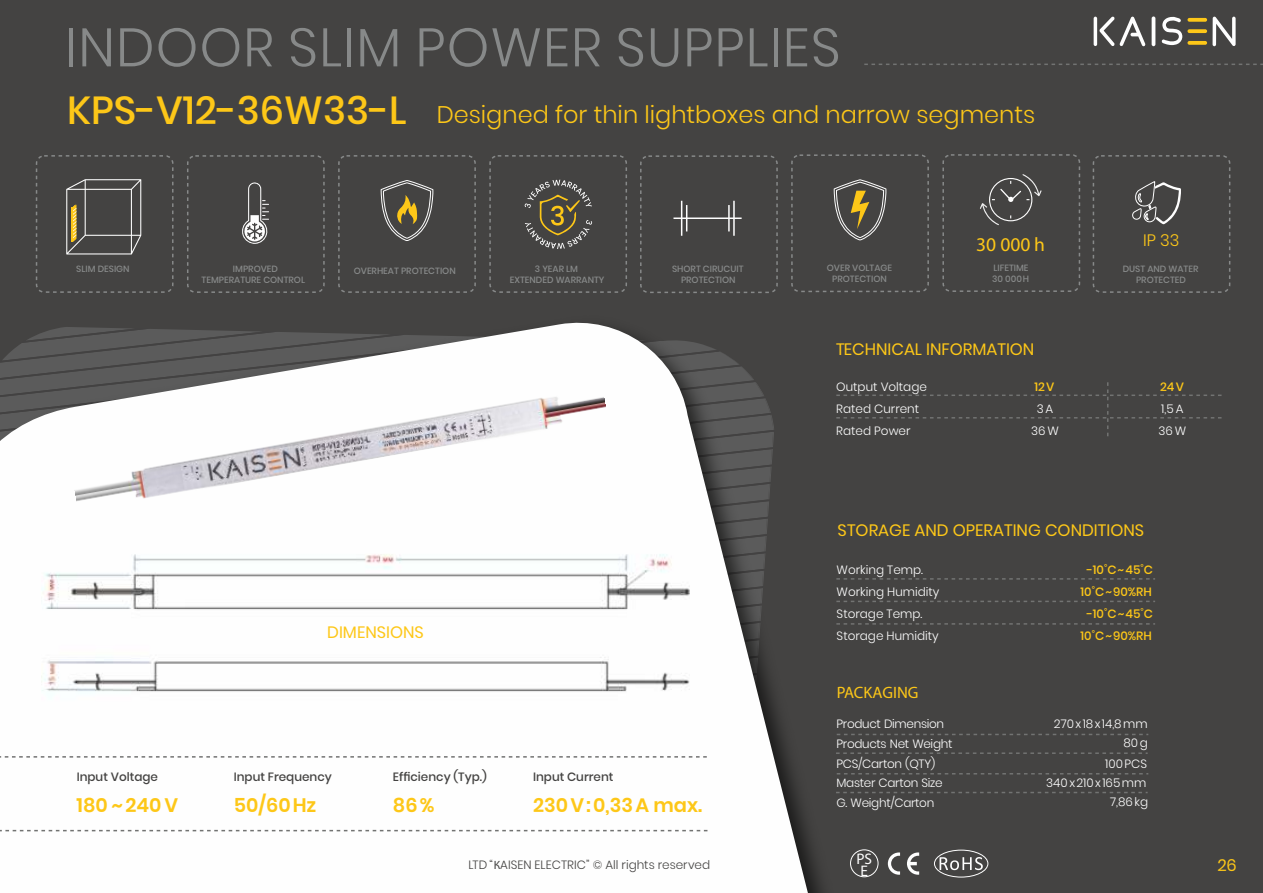
<style>
.page{position:relative;width:1263px;height:893px;background:#444342}
.page>*{position:absolute;margin:0;border:0;box-sizing:border-box;transform-origin:0 0}
.t1{font:300 54px "Poppins";letter-spacing:.02em;color:#878989}
.t2{font:500 39px "Poppins";color:#fdc718}
.t3{font:300 24px "Poppins";color:#fdc718}
.t4{font:600 19.5px "Poppins";letter-spacing:.005em;color:#fdc718}
.t5{font:19.5px "Myriad Pro";color:#fdc718}
.t6{font:16.5px "Poppins";color:#fdc718}
.t7{font:16.5px "Myriad Pro";color:#fdc718}
.t8{font:300 16.5px "Poppins";color:#fdc718}
.t9{font:15.3px/11.9px "Myriad Pro";color:#fefefe}
.t10{font:300 12px/22px "Poppins";color:#fefefe}
.t11{font:300 12px/19.8px "Poppins";letter-spacing:-.025em;color:#fefefe}
.t12{font:500 12px "Poppins";color:#444342}
.t13{font:500 12px/22px "Poppins";color:#fdc718;text-align:center}
.t14{font:300 12px "Poppins";color:#444342}
.t15{font:500 9px/10.8px "Poppins";color:#878989;text-align:center}
.s1{font-family:"Myriad Pro";font-weight:400}
</style>
<div class="page">
<div style="left:942px;top:154px;width:138px;height:138px;border:2px dashed #878989;border-radius:8px"></div>
<svg style="left:980px;top:174px;width:62px;height:51px"></svg>
<div style="left:489px;top:155px;width:138px;height:138px;border:2px dashed #878989;border-radius:8px"></div>
<svg style="left:525px;top:180px;width:67px;height:42px"></svg>
<hr style="left:673px;top:217px;width:69px;height:2px;background:#fefefe">
<hr style="left:681px;top:201px;width:1px;height:35px;background:#fefefe">
<svg style="left:686px;top:205px;width:1px;height:26px"></svg>
<hr style="left:728px;top:205px;width:2px;height:26px;background:#fefefe">
<hr style="left:733px;top:201px;width:2px;height:35px;background:#fefefe">
<div style="left:640px;top:155px;width:138px;height:138px;border:2px dashed #878989;border-radius:8px"></div>
<svg style="left:380px;top:180px;width:54px;height:42px"></svg>
<div style="left:338px;top:155px;width:138px;height:138px;border:2px dashed #878989;border-radius:8px"></div>
<div style="left:187px;top:155px;width:138px;height:138px;border:2px dashed #878989;border-radius:8px"></div>
<svg style="left:246px;top:182px;width:23px;height:40px"></svg>
<div style="left:36px;top:155px;width:138px;height:138px;border:2px dashed #878989;border-radius:8px"></div>
<svg style="left:66px;top:179px;width:75px;height:43px"></svg>
<svg style="left:833px;top:179px;width:54px;height:62px"></svg>
<div style="left:791px;top:154px;width:138px;height:138px;border:2px dashed #878989;border-radius:8px"></div>
<div style="left:1093px;top:155px;width:137px;height:138px;border:2px dashed #878989;border-radius:8px"></div>
<svg style="left:1132px;top:181px;width:49px;height:44px"></svg>
<svg style="left:864px;top:64px;width:399px;height:1px"></svg>
<hr style="left:1094px;top:17px;width:3px;height:29px;background:#fefefe;border-radius:2px">
<svg style="left:1151px;top:16px;width:4px;height:30px"></svg>
<svg style="left:1187px;top:18px;width:20px;height:4px"></svg>
<svg style="left:1187px;top:29px;width:20px;height:4px"></svg>
<svg style="left:1187px;top:41px;width:20px;height:4px"></svg>
<svg style="left:1099px;top:16px;width:46px;height:30px"></svg>
<svg style="left:1212px;top:16px;width:23px;height:30px"></svg>
<svg style="left:1161px;top:16px;width:21px;height:29px"></svg>
<svg style="left:774px;top:702px;width:37px;height:191px"></svg>
<svg style="left:836px;top:382px;width:386px;height:55px"></svg>
<svg style="left:836px;top:578px;width:319px;height:2px"></svg>
<svg style="left:836px;top:601px;width:319px;height:1px"></svg>
<svg style="left:836px;top:623px;width:319px;height:2px"></svg>
<svg style="left:837px;top:734px;width:311px;height:1px"></svg>
<svg style="left:836px;top:752px;width:312px;height:2px"></svg>
<svg style="left:837px;top:773px;width:311px;height:1px"></svg>
<svg style="left:836px;top:792px;width:312px;height:1px"></svg>
<svg style="left:0;top:332px;width:774px;height:561px"></svg>
<svg style="left:888px;top:852px;width:12px;height:23px"></svg>
<svg style="left:907px;top:852px;width:12px;height:23px"></svg>
<svg style="left:939px;top:857px;width:44px;height:13px"></svg>
<div style="left:934px;top:850px;width:54px;height:27px;border:1px solid #fefefe;border-radius:50%"></div>
<div style="left:850px;top:849px;width:28px;height:28px;border:1px solid #fefefe;border-radius:50%"></div>
<img style="left:44px;top:222px;width:590px;height:445px">
<h1 class="t1" style="left:65px;top:10px;width:777px">INDOOR SLIM POWER SUPPLIES</h1>
<h2 class="t2" style="left:67px;top:83px;width:341px">KPS-V12-36W33-L</h2>
<h3 class="t3" style="left:437px;top:98px;width:600px">Designed for thin lightboxes and narrow segments</h3>
<h3 class="t5" style="left:976px;top:236px;width:70px">30 000 h</h3>
<h3 class="t8" style="left:1143px;top:229px;width:38px">IP 33</h3>
<p class="t15" style="left:992px;top:262px;width:39px;text-align:left">LIFETIME<br>30 000 H</p>
<p class="t15" style="left:76px;top:263px;width:55px">SLIM DESIGN</p>
<p class="t15" style="left:827px;top:263px;width:67px">OVER VOLTAGE<br>PROTECTION</p>
<p class="t15" style="left:1123px;top:263px;width:77px">DUST AND WATER<br>PROTECTED</p>
<p class="t15" style="left:510px;top:263px;width:96px">3 YEAR LM<br>EXTENDED WARRANTY</p>
<p class="t15" style="left:672px;top:264px;width:73px">SHORT CIRUCUIT<br>PROTECTION</p>
<p class="t15" style="left:233px;top:263px;width:47px">IMPROVED</p>
<p class="t15" style="left:354px;top:265px;width:104px">OVERHEAT PROTECTION</p>
<p class="t15" style="left:202px;top:274px;width:105px">TEMPERATURE CONTROL</p>
<h3 class="t6" style="left:327px;top:621px;width:98px">DIMENSIONS</h3>
<h3 class="t12" style="left:77px;top:768px;width:83px">Input Voltage</h3>
<h3 class="t12" style="left:234px;top:768px;width:100px">Input Frequency</h3>
<h3 class="t12" style="left:393px;top:768px;width:95px">Efficiency (Typ.)</h3>
<h3 class="t12" style="left:533px;top:768px;width:82px">Input Current</h3>
<h3 class="t4" style="left:77px;top:792px;width:103px">180 ~240 V</h3>
<h3 class="t4" style="left:234px;top:792px;width:84px">50/60 Hz</h3>
<h3 class="t4" style="left:393px;top:792px;width:43px">86 %</h3>
<h3 class="t4" style="left:533px;top:792px;width:171px">230 V : 0,33 A max.</h3>
<h3 class="t6" style="left:836px;top:338px;width:200px">TECHNICAL INFORMATION</h3>
<h3 class="t10" style="left:836px;top:375px;width:92px">Output Voltage<br>Rated Current<br>Rated Power</h3>
<h3 class="t13" style="left:1034px;top:375px;width:21px">12 V</h3>
<h3 class="t10" style="left:1031px;top:398px;width:29px;text-align:center">3A<br>36W</h3>
<h3 class="t13" style="left:1160px;top:375px;width:25px">24 V</h3>
<h3 class="t10" style="left:1158px;top:398px;width:29px">1,5 A<br>36W</h3>
<h3 class="t6" style="left:838px;top:519px;width:308px">STORAGE AND OPERATING CONDITIONS</h3>
<h3 class="t10" style="left:837px;top:559px;width:104px">Working Temp.<br>Working Humidity<br>Storage Temp.<br>Storage Humidity</h3>
<h3 class="t13" style="left:1080px;top:559px;width:74px">-10˚C ~ 45˚C<br>10˚C ~ 90%RH -10˚C ~ 45˚C<br>10˚C ~ 90%RH</h3>
<h3 class="t7" style="left:837px;top:685px;width:83px">PACKAGING</h3>
<h3 class="t11" style="left:836px;top:714px;width:117px">Product Dimension<br>Products Net Weight<br>PCS/Carton (QTY)<br>Master Carton Size<br>G. Weight/Carton</h3>
<h3 class="t10" style="left:1054px;top:714px;width:95px;line-height:18.9px;text-align:right">270 x 18 x 14,8 mm<br>80 g</h3>
<h3 class="t10" style="left:1046px;top:754px;width:103px;line-height:19.4px;text-align:right">100 PCS<br>340 x 210 x 165 mm<br>7,86 kg</h3>
<h3 class="t9" style="left:856px;top:854px;width:17px">PS<br>E</h3>
<h3 class="t14" style="left:469px;top:856px;width:243px">LTD “<span class="s1">К</span>AISEN ELECTRIC” © All rights reserved</h3>
<h3 class="t6" style="left:1217px;top:853px;width:21px">26</h3>
</div>
